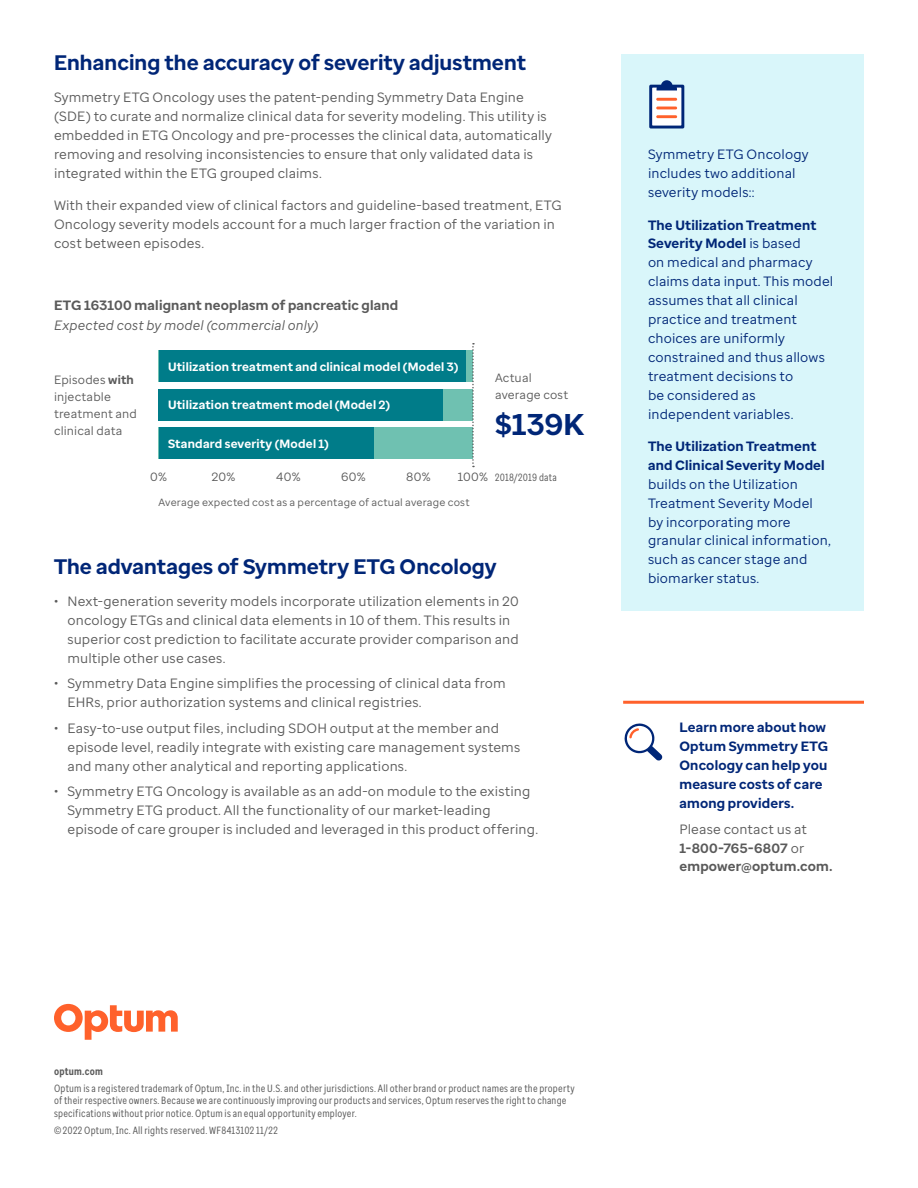
<style>
.page{position:relative;width:918px;height:1188px;background:#fff}
.page>*{position:absolute;margin:0;border:0;box-sizing:border-box;transform-origin:0 0}
.Stat_-_Large{font:700 30px "Optum Sans";color:#002677}
.Subhead{font:700 21px "Optum Sans";color:#002677}
.Body{font:13.5px/18.9px "Optum Sans";letter-spacing:.01em;color:#5a5a5a}
.Callout_body{font:13.5px/18.9px "Optum Sans";letter-spacing:.01em;color:#002677}
.Body-2{font:700 13.5px/18.9px "Optum Sans";letter-spacing:.015em;color:#5a5a5a}
.Body-3{font:700 13.5px/18.9px "Optum Sans";letter-spacing:.015em;color:#002677}
.Body-4{font:italic 13.5px "Optum Sans";letter-spacing:.01em;color:#5a5a5a}
.Body-5{font:700 12px "Optum Sans";letter-spacing:.02em;color:#fff}
.Body-6{font:12px/16.8px "Optum Sans";letter-spacing:.015em;color:#5a5a5a}
.Legal{font:10.5px/12.6px "Optum Sans Cond";letter-spacing:.02em;color:#5a5a5a}
.Body-7{font:10.5px "Optum Sans";letter-spacing:.02em;color:#5a5a5a}
.Body-8{font:10.5px "Optum Sans Cond";letter-spacing:.02em;color:#5a5a5a}
.Legal-2{font:700 10.5px "Optum Sans Cond";letter-spacing:.02em;color:#5a5a5a}
.s1{font-weight:700}
.s2{font-weight:400}
</style>
<div class="page">
<div style="left:621px;top:54px;width:243px;height:556px;background:#d9f6fa"></div>
<svg style="left:649px;top:80px;width:35px;height:48px;background:#b1aec0"></svg>
<svg style="left:624px;top:723px;width:38px;height:38px"></svg>
<hr style="left:623px;top:701px;width:241px;height:3px;background:#ff612b">
<div style="left:159px;top:389px;width:314px;height:31px;background:#6fc1b1"></div>
<div style="left:159px;top:428px;width:314px;height:31px;background:#6fc1b1"></div>
<div style="left:159px;top:428px;width:215px;height:31px;background:#007c89"></div>
<div style="left:159px;top:351px;width:307px;height:31px;background:#007c89"></div>
<div style="left:159px;top:389px;width:284px;height:31px;background:#007c89"></div>
<svg style="left:472px;top:343px;width:2px;height:124px"></svg>
<svg style="left:54px;top:1004px;width:124px;height:36px"></svg>
<p class="Subhead" style="left:54px;top:49px;width:474px">Enhancing the accuracy of severity adjustment</p>
<p class="Body" style="left:54px;top:88px;width:499px">Symmetry ETG Oncology uses the patent-pending Symmetry Data Engine (SDE) to curate and normalize clinical data for severity modeling. This utility is embedded in ETG Oncology and pre-processes the clinical data, automatically removing and resolving inconsistencies to ensure that only validated data is integrated within the ETG grouped claims.</p>
<p class="Body" style="left:54px;top:196px;width:509px">With their expanded view of clinical factors and guideline-based treatment, ETG<br>Oncology severity models account for a much larger fraction of the variation in cost between episodes.</p>
<p class="Body-2" style="left:54px;top:296px;width:346px">ETG 163100 malignant neoplasm of pancreatic gland</p>
<p class="Body-4" style="left:54px;top:317px;width:266px">Expected cost by model (commercial only)</p>
<p class="Body-5" style="left:168px;top:359px;width:292px">Utilization treatment and clinical model (Model 3)</p>
<p class="Body-5" style="left:168px;top:397px;width:224px">Utilization treatment model (Model 2)</p>
<p class="Body-5" style="left:168px;top:436px;width:162px">Standard severity (Model 1)</p>
<p class="Body-6" style="left:54px;top:372px;width:85px">Episodes <span class="s1">with </span>injectable treatment and clinical data</p>
<p class="Body-6" style="left:495px;top:369px;width:75px">Actual average cost</p>
<p class="Stat_-_Large" style="left:495px;top:404px;width:91px">$139K</p>
<p class="Body-8" style="left:495px;top:471px;width:63px">2018/2019 data</p>
<p class="Body-6" style="left:150px;top:468px;width:18px">0%</p>
<p class="Body-6" style="left:212px;top:468px;width:25px">20%</p>
<p class="Body-6" style="left:276px;top:468px;width:26px">40%</p>
<p class="Body-6" style="left:341px;top:468px;width:26px">60%</p>
<p class="Body-6" style="left:406px;top:468px;width:26px">80%</p>
<p class="Body-6" style="left:458px;top:468px;width:32px">100%</p>
<p class="Body-7" style="left:159px;top:496px;width:313px">Average expected cost as a percentage of actual average cost</p>
<p class="Subhead" style="left:54px;top:553px;width:444px">The advantages of Symmetry ETG Oncology</p>
<p class="Body" style="left:68px;top:592px;width:453px;text-indent:-14px">• Next-generation severity models incorporate utilization elements in 20 oncology ETGs and clinical data elements in 10 of them. This results in superior cost prediction to facilitate accurate provider comparison and multiple other use cases.</p>
<p class="Body" style="left:68px;top:674px;width:440px;text-indent:-14px">• Symmetry Data Engine simplifies the processing of clinical data from<br>EHRs, prior authorization systems and clinical registries.</p>
<p class="Body" style="left:68px;top:719px;width:454px;text-indent:-14px">• Easy-to-use output files, including SDOH output at the member and episode level, readily integrate with existing care management systems and many other analytical and reporting applications.</p>
<p class="Body" style="left:68px;top:782px;width:472px;text-indent:-14px">• Symmetry ETG Oncology is available as an add-on module to the existing<br>Symmetry ETG product. All the functionality of our market-leading episode of care grouper is included and leveraged in this product offering.</p>
<p class="Callout_body" style="left:648px;top:145px;width:162px">Symmetry ETG Oncology includes two additional severity models::</p>
<p class="Callout_body" style="left:648px;top:215px;width:187px"><span class="s1">The Utilization Treatment<br>Severity Model</span> is based<br>on medical and pharmacy claims data input. This model assumes that all clinical practice and treatment choices are uniformly constrained and thus allows treatment decisions to<br>be considered as independent variables.</p>
<p class="Callout_body" style="left:648px;top:437px;width:184px"><span class="s1">The Utilization Treatment and Clinical Severity Model </span>builds on the Utilization<br>Treatment Severity Model by incorporating more granular clinical information, such as cancer stage and biomarker status.</p>
<p class="Body-3" style="left:679px;top:718px;width:150px">Learn more about how<br>Optum Symmetry ETG<br>Oncology can help you measure costs of care among providers.</p>
<p class="Body-2" style="left:679px;top:819px;width:155px"><span class="s2">Please contact us at<br></span>1-800-765-6807 <span class="s2">or </span>empower@optum.com.</p>
<p class="Legal-2" style="left:54px;top:1064px;width:50px">optum.com</p>
<p class="Legal" style="left:54px;top:1082px;width:522px">Optum is a registered trademark of Optum, Inc. in the U.S. and other jurisdictions. All other brand or product names are the property of their respective owners. Because we are continuously improving our products and services, Optum reserves the right to change specifications without prior notice. Optum is an equal opportunity employer.</p>
<p class="Legal" style="left:54px;top:1124px;width:225px">© 2022 Optum, Inc. All rights reserved. WF8413102 11/22</p>
</div>
